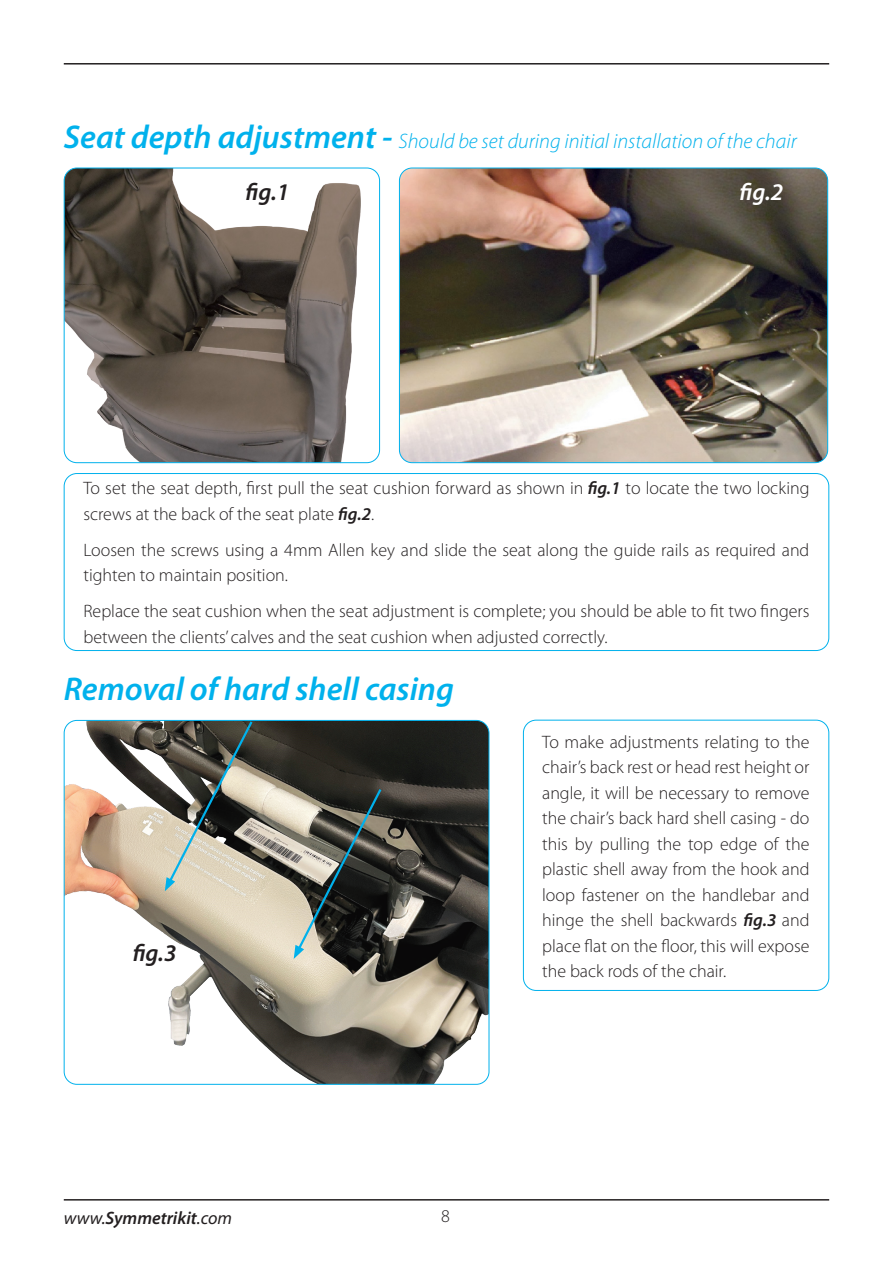
<style>
.page{position:relative;width:893px;height:1263px;background:#fff}
.page>*{position:absolute;margin:0;border:0;box-sizing:border-box;transform-origin:0 0}
.t1{font:italic 600 33px "Myriad Pro";color:#00b1ec}
.t2{font:italic 600 24px "Myriad Pro";color:#231f20}
.t3{font:italic 600 24px "Myriad Pro";color:#fff}
.t4{font:italic 300 21px "Myriad Pro";color:#00b1ec}
.basic_regular_text{font:300 18px/25.5px "Myriad Pro";color:#231f20}
.t5{font:italic 600 18px "Myriad Pro";color:#231f20}
.s1{font-weight:600;font-size:33px}
.s2{font-weight:600;font-style:italic}
.s3{font-weight:400}
</style>
<div class="page">
<hr style="left:64px;top:63px;width:765px;height:2px;background:#231f20">
<hr style="left:64px;top:1199px;width:765px;height:1px;background:#231f20">
<img style="left:399px;top:168px;width:429px;height:295px">
<div style="left:399px;top:168px;width:429px;height:295px;border:1px solid #00b1ec;border-radius:13px"></div>
<div style="left:64px;top:473px;width:765px;height:178px;border:1px solid #00b1ec;border-radius:13px"></div>
<div style="left:523px;top:720px;width:306px;height:271px;border:1px solid #00b1ec;border-radius:13px"></div>
<img style="left:64px;top:168px;width:316px;height:295px">
<div style="left:64px;top:168px;width:316px;height:295px;border:1px solid #00b1ec;border-radius:13px"></div>
<img style="left:64px;top:720px;width:425px;height:364px">
<svg style="left:165px;top:719px;width:90px;height:172px;background:#828379"></svg>
<svg style="left:294px;top:786px;width:89px;height:173px;background:#555852"></svg>
<p class="t4" style="left:64px;top:128px;width:734px"><span class="s1">Seat depth adjustment -</span> Should be set during initial installation of the chair</p>
<p class="t2" style="left:246px;top:176px;width:45px">fig.1</p>
<p class="t3" style="left:740px;top:177px;width:45px">fig.2</p>
<p class="basic_regular_text" style="left:83px;top:475px;width:728px">To set the seat depth, first pull the seat cushion forward as shown in <span class="s2">fig.1</span> to locate the two locking screws at the back of the seat plate <span class="s2">fig.2</span>.</p>
<p class="basic_regular_text" style="left:83px;top:537px;width:727px">Loosen the screws using a 4mm Allen key and slide the seat along the guide rails as required and tighten to maintain position.</p>
<p class="basic_regular_text" style="left:83px;top:598px;width:728px">Replace the seat cushion when the seat adjustment is complete; you should be able to fit two fingers between the clients’ calves and the seat cushion when adjusted correctly.</p>
<p class="t1" style="left:64px;top:668px;width:392px">Removal of hard shell casing</p>
<p class="t2" style="left:133px;top:938px;width:45px">fig.3</p>
<p class="basic_regular_text" style="left:542px;top:729px;width:269px;text-align:justify">To make adjustments relating to the chair’s back rest or head rest height or angle, it will be necessary to remove the chair’s back hard shell casing - do this by pulling the top edge of the plastic shell away from the hook and loop fastener on the handlebar and hinge the shell backwards <span class="s2">fig.3</span> and place flat on the floor, this will expose the back rods of the chair.</p>
<p class="t5" style="left:64px;top:1206px;width:170px"><span class="s3">www.</span>Symmetrikit<span class="s3">.com</span></p>
<p class="basic_regular_text" style="left:441px;top:1203px;width:10px">8</p>
</div>
